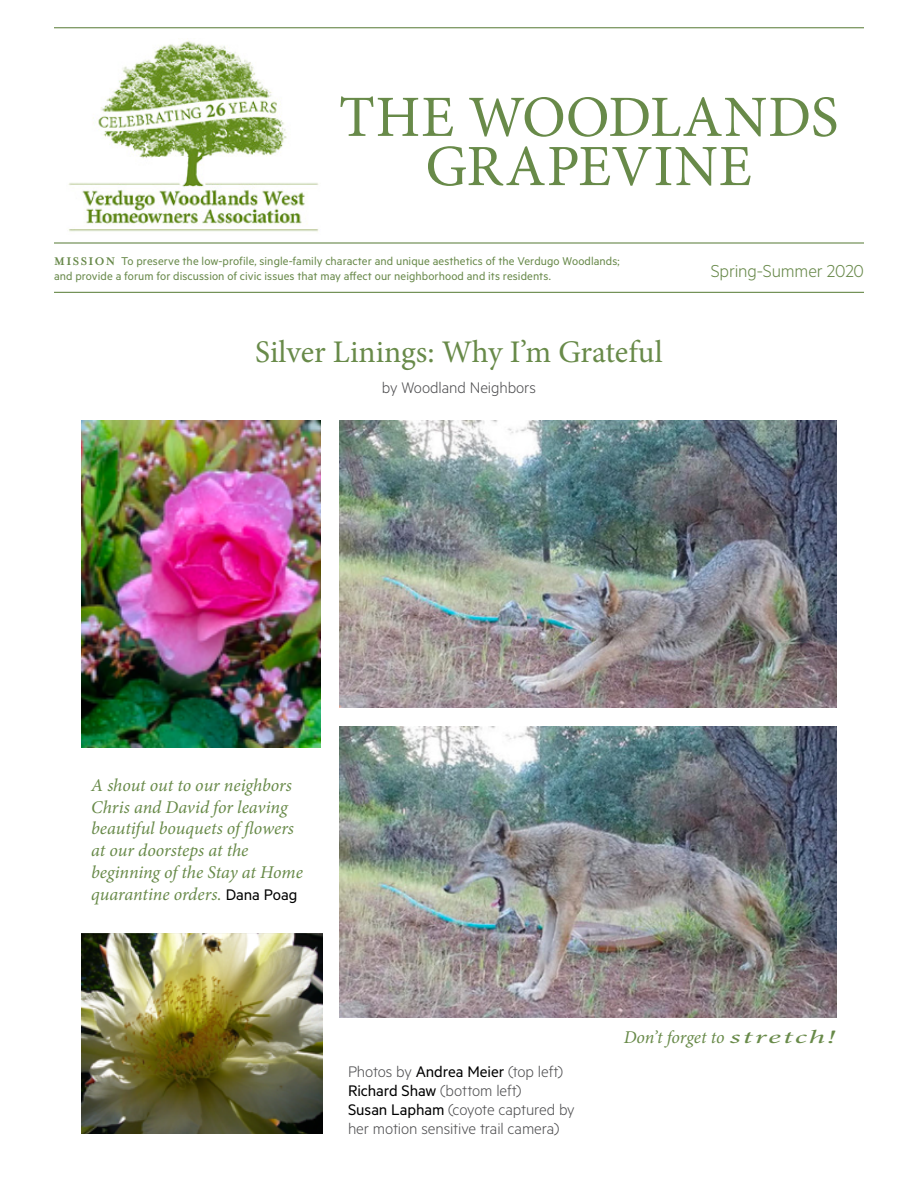
<style>
.page{position:relative;width:918px;height:1188px;background:#fff}
.page>*{position:absolute;margin:0;border:0;box-sizing:border-box;transform-origin:0 0}
.t1{font:58.5px/49.2px "Minion Pro";letter-spacing:.01em;color:#688a49;text-align:center}
.t2{font:31.5px "Minion Pro";color:#688a49}
.t3{font:300 19.35px "Metric";letter-spacing:-.01em;color:#678849}
.t4{font:italic 18px/21.8px "Minion Pro";letter-spacing:-.005em;color:#688a49}
.t5{font:300 17.25px/18.8px "Metric";letter-spacing:-.005em;color:#4d4d4f}
.t6{font:12.75px/15.3px "Metric";letter-spacing:.005em;color:#678849}
.s1{font-family:"Mrs Eaves";font-weight:700}
.s2{font-family:"Metric";font-style:normal;font-size:17.25px;color:#000}
.s3{font-weight:400;color:#000}
.s4{font-size:18.75px}
</style>
<div class="page">
<hr style="left:54px;top:27px;width:810px;height:1px;background:#678849">
<hr style="left:54px;top:242px;width:810px;height:2px;background:#678849">
<hr style="left:54px;top:292px;width:810px;height:1px;background:#678849">
<img style="left:68px;top:41px;width:251px;height:191px">
<img style="left:339px;top:420px;width:498px;height:288px">
<img style="left:339px;top:727px;width:498px;height:291px">
<img style="left:81px;top:420px;width:240px;height:327px">
<img style="left:81px;top:933px;width:242px;height:201px">
<h1 class="t1" style="left:339px;top:93px;width:501px">THE WOODLANDS<br>GRAPEVINE</h1>
<p class="t6" style="left:54px;top:253px;width:567px"><span class="s1">MISSION</span> To preserve the low-profile, single-family character and unique aesthetics of the Verdugo Woodlands; and provide a forum for discussion of civic issues that may affect our neighborhood and its residents.</p>
<h3 class="t3" style="left:711px;top:260px;width:155px">Spring-Summer 2020</h3>
<h2 class="t2" style="left:255px;top:331px;width:409px">Silver Linings: Why I’m Grateful</h2>
<h3 class="t5" style="left:382px;top:378px;width:156px">by Woodland Neighbors</h3>
<h3 class="t4" style="left:91px;top:775px;width:213px">A shout out to our neighbors<br>Chris and David for leaving beautiful bouquets of flowers at our doorsteps at the beginning of the Stay at Home quarantine orders. <span class="s2">Dana Poag</span></h3>
<h3 class="t5" style="left:348px;top:1062px;width:228px">Photos by <span class="s3">Andrea Meier</span> (top left)<br><span class="s3">Richard Shaw</span> (bottom left)<br><span class="s3">Susan Lapham</span> (coyote captured by her motion sensitive trail camera)</h3>
<h3 class="t4" style="left:624px;top:1027px;width:214px">Don’t forget to <span class="s4">stretch!</span></h3>
</div>
